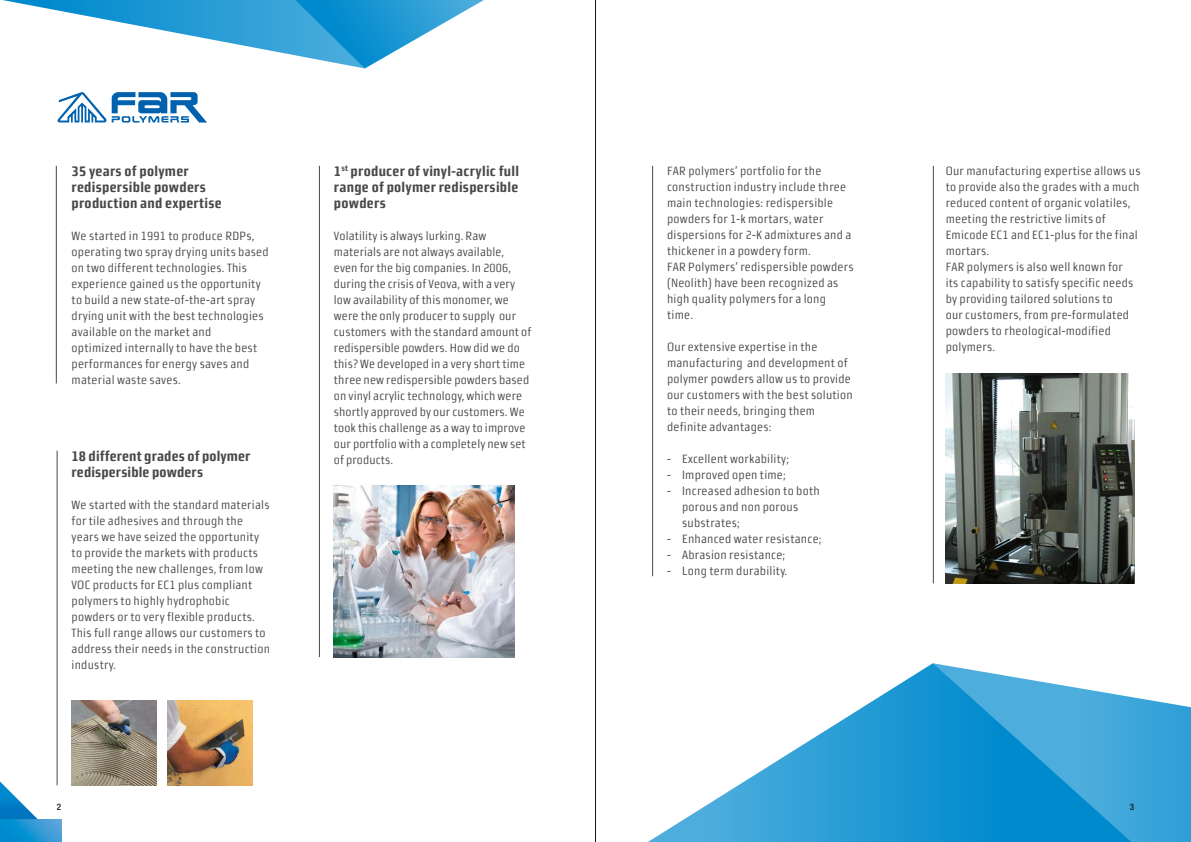
<style>
.page{position:relative;width:1191px;height:842px;background:#fff}
.page>*{position:absolute;margin:0;border:0;box-sizing:border-box;transform-origin:0 0}
.t1{font:14px/16px "Morgan Sans Cond Bold Lining";letter-spacing:.02em;color:#484847}
.t2{font:12px/16px "Morgan Sans Cond Regular Lining";letter-spacing:.02em;color:#484847}
.t3{font:500 condensed 9px "Helvetica Neue";color:#181715}
</style>
<div class="page">
<svg style="left:57px;top:92px;width:150px;height:31px"></svg>
<hr style="left:319px;top:166px;width:1px;height:491px;background:#484847">
<hr style="left:652px;top:166px;width:1px;height:410px;background:#484847">
<hr style="left:933px;top:166px;width:1px;height:417px;background:#484847">
<img style="left:72px;top:700px;width:85px;height:85px">
<img style="left:167px;top:700px;width:86px;height:85px">
<img style="left:334px;top:486px;width:181px;height:171px">
<svg style="left:648px;top:664px;width:284px;height:178px"></svg>
<svg style="left:932px;top:663px;width:259px;height:179px;background:#41a8da"></svg>
<svg style="left:3px;top:0;width:481px;height:68px"></svg>
<svg style="left:0;top:819px;width:62px;height:23px"></svg>
<svg style="left:0;top:781px;width:38px;height:38px"></svg>
<hr style="left:56px;top:166px;width:1px;height:217px;background:#484847">
<hr style="left:57px;top:451px;width:1px;height:334px;background:#484847">
<img style="left:945px;top:373px;width:189px;height:210px">
<hr style="left:595px;top:0;width:1px;height:842px;background:#181715">
<p class="t1" style="left:72px;top:163px;width:151px">35 years of polymer redispersible powders production and expertise</p>
<p class="t2" style="left:72px;top:228px;width:199px">We started in 1991 to produce RDPs, operating two spray drying units based on two different technologies. This experience gained us the opportunity to build a new state-of-the-art spray drying unit with the best technologies available on the market and<br>optimized internally to have the best performances for energy saves and material waste saves.</p>
<p class="t1" style="left:72px;top:448px;width:180px">18 different grades of polymer redispersible powders</p>
<p class="t2" style="left:72px;top:497px;width:200px">We started with the standard materials for tile adhesives and through the years we have seized the opportunity to provide the markets with products meeting the new challenges, from low VOC products for EC1 plus compliant polymers to highly hydrophobic powders or to very flexible products.<br>This full range allows our customers to address their needs in the construction industry.</p>
<p class="t1" style="left:334px;top:163px;width:187px;text-align:justify">1<sup>st</sup> producer of vinyl-acrylic full range of polymer redispersible powders</p>
<p class="t2" style="left:334px;top:228px;width:199px">Volatility is always lurking. Raw materials are not always available,<br>even for the big companies. In 2006, during the crisis of Veova, with a very low availability of this monomer, we were the only producer to supply our customers with the standard amount of redispersible powders. How did we do this? We developed in a very short time three new redispersible powders based on vinyl acrylic technology, which were shortly approved by our customers. We took this challenge as a way to improve our portfolio with a completely new set of products.</p>
<p class="t2" style="left:667px;top:162px;width:188px">FAR polymers’ portfolio for the construction industry include three main technologies: redispersible powders for 1-k mortars, water dispersions for 2-K admixtures and a thickener in a powdery form.<br>FAR Polymers’ redispersible powders (Neolith) have been recognized as high quality polymers for a long time.</p>
<p class="t2" style="left:667px;top:338px;width:187px">Our extensive expertise in the manufacturing and development of polymer powders allow us to provide our customers with the best solution to their needs, bringing them definite advantages:</p>
<p class="t2" style="left:667px;top:450px;width:124px">- Excellent workability;</p>
<p class="t2" style="left:667px;top:466px;width:120px">- Improved open time;</p>
<p class="t2" style="left:682px;top:482px;width:139px;text-indent:-15px">- Increased adhesion to both porous and non porous substrates;</p>
<p class="t2" style="left:667px;top:530px;width:156px">- Enhanced water resistance;</p>
<p class="t2" style="left:667px;top:546px;width:120px">- Abrasion resistance;</p>
<p class="t2" style="left:667px;top:562px;width:122px">- Long term durability.</p>
<p class="t2" style="left:945px;top:162px;width:196px">Our manufacturing expertise allows us to provide also the grades with a much reduced content of organic volatiles, meeting the restrictive limits of<br>Emicode EC1 and EC1-plus for the final mortars.<br>FAR polymers is also well known for<br>its capability to satisfy specific needs by providing tailored solutions to<br>our customers, from pre-formulated powders to rheological-modified polymers.</p>
<p class="t3" style="left:57px;top:801px;width:6px">2</p>
<p class="t3" style="left:1130px;top:801px;width:6px">3</p>
</div>
